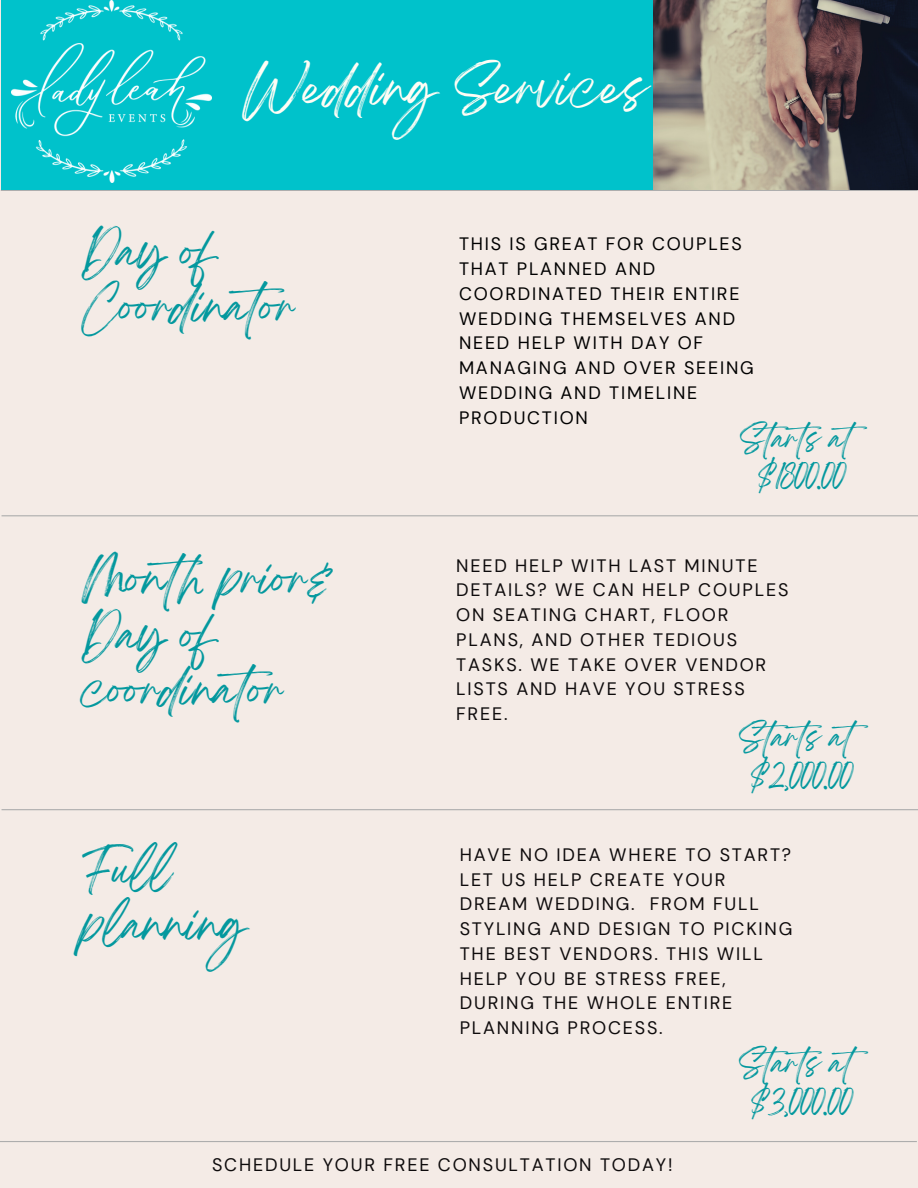
<style>
.page{position:relative;width:918px;height:1188px;background:#f4ebe6}
.page>*{position:absolute;margin:0;border:0;box-sizing:border-box;transform-origin:0 0}
.t1{font:43.05px "Breathing";color:#fffdf5}
.t2{font:39.45px/55.2px "Breathing";color:#03989e}
.t3{font:25.8px/36px "Breathing";color:#03989e}
.t4{font:25.5px/34.8px "Breathing";color:#03989e}
.t5{font:18px/24.8px "DM Sans";letter-spacing:.1em;color:#0e0b0c}
.t6{font:18px/24.8px "DM Sans";letter-spacing:.1em;color:#000}
</style>
<div class="page">
<hr style="left:1px;top:190px;width:917px;height:1px;background:#adadad">
<hr style="left:2px;top:515px;width:916px;height:1px;background:#adadad">
<hr style="left:2px;top:809px;width:916px;height:1px;background:#adadad">
<div style="left:1px;top:0;width:916px;height:190px;background:#00c2cb"></div>
<img style="left:654px;top:0;width:264px;height:190px">
<img style="left:11px;top:1px;width:201px;height:182px">
<hr style="left:0;top:1141px;width:917px;height:1px;background:#adadad">
<h1 class="t1" style="left:243px;top:75px;width:406px">Wedding Services</h1>
<h2 class="t2" style="left:82px;top:235px;width:222px">Day of<br>Coordinator</h2>
<h2 class="t2" style="left:82px;top:562px;width:251px">Month prior&amp;<br>Day of coordinator</h2>
<p class="t6" style="left:459px;top:232px;width:296px">THIS IS GREAT FOR COUPLES<br>THAT PLANNED AND<br>COORDINATED THEIR ENTIRE<br>WEDDING THEMSELVES AND<br>NEED HELP WITH DAY OF<br>MANAGING AND OVER SEEING<br>WEDDING AND TIMELINE<br>PRODUCTION</p>
<h3 class="t4" style="left:758px;top:428px;width:122px;text-indent:-18px">Starts at $1800.00</h3>
<p class="t5" style="left:456px;top:553px;width:334px">NEED HELP WITH LAST MINUTE<br>DETAILS? WE CAN HELP COUPLES<br>ON SEATING CHART, FLOOR<br>PLANS, AND OTHER TEDIOUS<br>TASKS. WE TAKE OVER VENDOR<br>LISTS AND HAVE YOU STRESS<br>FREE.</p>
<h3 class="t3" style="left:751px;top:726px;width:131px;text-indent:-12px">Starts at $2,000.00</h3>
<h2 class="t2" style="left:82px;top:853px;width:167px">Full planning</h2>
<p class="t5" style="left:460px;top:842px;width:334px">HAVE NO IDEA WHERE TO START?<br>LET US HELP CREATE YOUR<br>DREAM WEDDING. FROM FULL<br>STYLING AND DESIGN TO PICKING<br>THE BEST VENDORS. THIS WILL<br>HELP YOU BE STRESS FREE,<br>DURING THE WHOLE ENTIRE<br>PLANNING PROCESS.</p>
<h3 class="t3" style="left:752px;top:1052px;width:130px;text-indent:-13px">Starts at $3,000.00</h3>
<p class="t5" style="left:212px;top:1152px;width:462px">SCHEDULE YOUR FREE CONSULTATION TODAY!</p>
</div>
